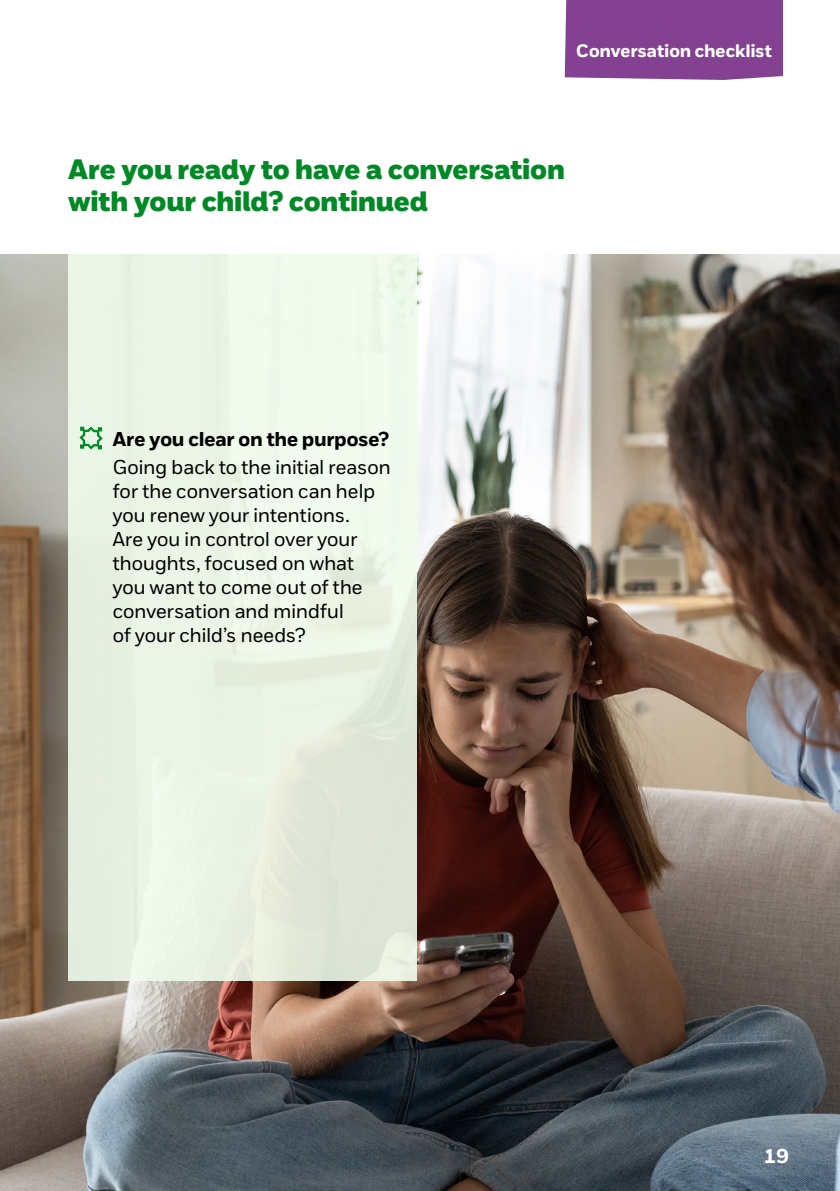
<style>
.page{position:relative;width:840px;height:1191px;background:#fff}
.page>*{position:absolute;margin:0;border:0;box-sizing:border-box;transform-origin:0 0}
.Standfirst_heading_2{font:28px/32px "NSPCC Headline";letter-spacing:.005em;color:#018926}
.Bullet_FINAL_Brush_1{font:20px/24px "NSPCC";letter-spacing:.005em;color:#000}
.t1{font:700 20px "NSPCC";color:#fff}
.t2{font:700 18px "NSPCC";letter-spacing:.015em;color:#fff}
.s1{font-weight:700}
</style>
<div class="page">
<img style="left:0;top:254px;width:839px;height:937px">
<div style="left:68px;top:254px;width:348px;height:727px;background:linear-gradient(to bottom,#effaec,#e4ebdc)"></div>
<svg style="left:79px;top:426px;width:24px;height:23px"></svg>
<div style="left:564px;top:0;width:218px;height:80px;background:#844191"></div>
<p class="t2" style="left:575px;top:39px;width:197px">Conversation checklist</p>
<p class="Standfirst_heading_2" style="left:68px;top:153px;width:498px">Are you ready to have a conversation with your child? continued</p>
<p class="Bullet_FINAL_Brush_1" style="left:113px;top:424px;width:279px;line-height:28px"><span class="s1">Are you clear on the purpose?<br></span>Going back to the initial reason</p>
<p class="Bullet_FINAL_Brush_1" style="left:113px;top:478px;width:264px">for the conversation can help you renew your intentions.<br>Are you in control over your thoughts, focused on what you want to come out of the conversation and mindful<br>of your child’s needs?</p>
<p class="t1" style="left:763px;top:1143px;width:26px">19</p>
</div>
